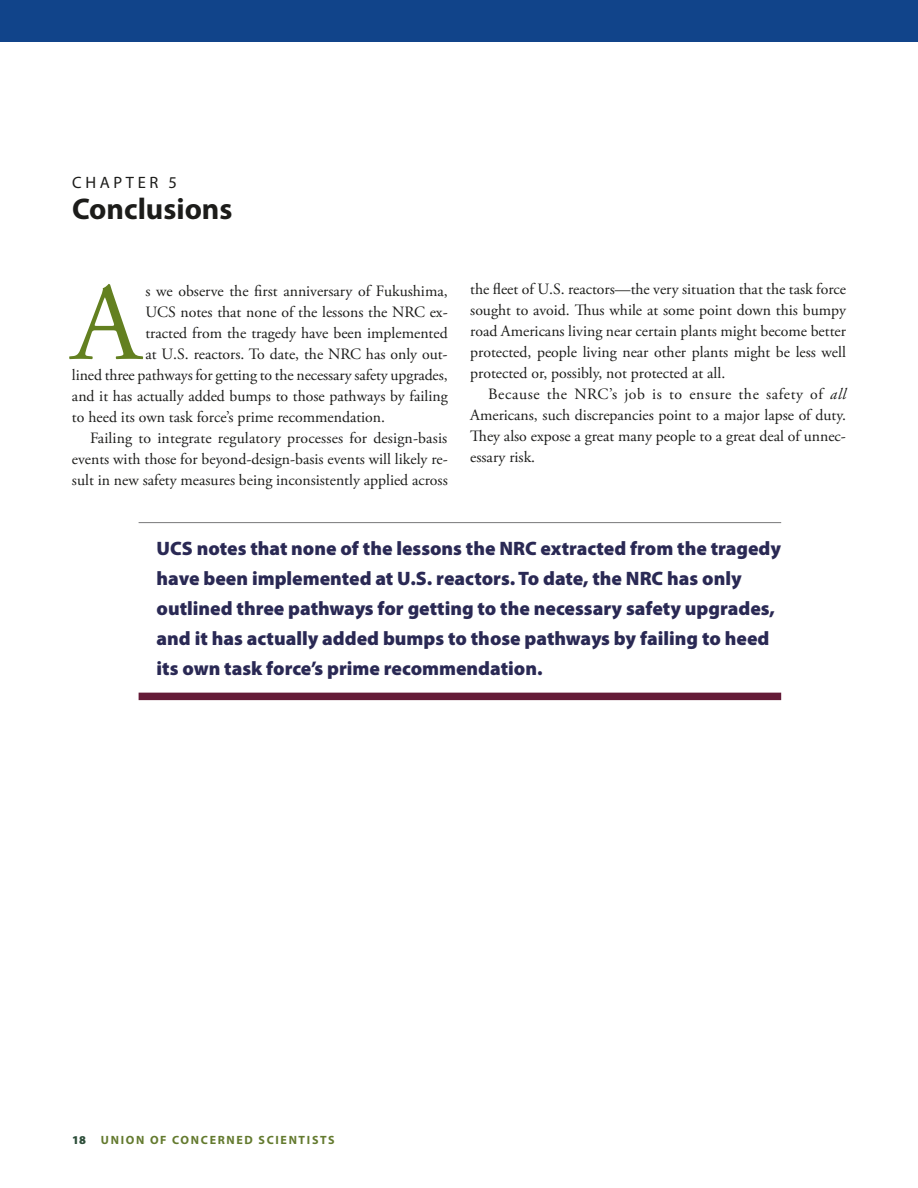
<style>
.page{position:relative;width:918px;height:1188px;background:#fff}
.page>*{position:absolute;margin:0;border:0;box-sizing:border-box;transform-origin:0 0}
.t1{font:110.7px "Adobe Garamond Pro";color:#638020}
.t2{font:700 30px "Myriad Pro";color:#1c1c1a}
.t3{font:900 19.5px/30px "Myriad Pro";color:#2a2954}
.t4{font:16.5px "Myriad Pro";color:#1c1c1a}
.t5{font:15.75px/21px "Adobe Garamond Pro";color:#1c1c1a;text-align:justify}
.t6{font:700 12px "Myriad Pro";letter-spacing:.14em;color:#637a2e}
.s1{font-style:italic}
.s2{font-weight:900;color:#2c4d39}
</style>
<div class="page">
<div style="left:0;top:0;width:918px;height:42px;background:#11448a"></div>
<hr style="left:139px;top:522px;width:642px;height:1px;background:#878788">
<div style="left:139px;top:693px;width:642px;height:7px;background:#641b37"></div>
<p class="t4" style="left:72px;top:173px;width:53px">CHAPTE</p>
<p class="t4" style="left:149px;top:173px;width:29px">R 5</p>
<h2 class="t2" style="left:72px;top:192px;width:162px">CONCLUSIONS</h2>
<h1 class="t1" style="left:72px;top:257px;width:71px">A</h1>
<p class="t5" style="left:145px;top:281px;width:304px">s we observe the first anniversary of Fukushima,</p>
<p class="t5" style="left:145px;top:302px;width:304px">UCS notes that none of the lessons the NRC ex-</p>
<p class="t5" style="left:145px;top:323px;width:304px">tracted from the tragedy have been implemented</p>
<p class="t5" style="left:145px;top:344px;width:304px">at U.S. reactors. To date, the NRC has only out-</p>
<p class="t5" style="left:72px;top:365px;width:377px">lined three pathways for getting to the necessary safety upgrades,</p>
<p class="t5" style="left:72px;top:386px;width:377px">and it has actually added bumps to those pathways by failing</p>
<p class="t5" style="left:72px;top:407px;width:315px">to heed its own task force’s prime recommendation.</p>
<p class="t5" style="left:90px;top:428px;width:359px">Failing to integrate regulatory processes for design-basis</p>
<p class="t5" style="left:72px;top:449px;width:377px">events with those for beyond-design-basis events will likely re-</p>
<p class="t5" style="left:72px;top:470px;width:377px">sult in new safety measures being inconsistently applied across</p>
<p class="t5" style="left:470px;top:279px;width:377px">the fleet of U.S. reactors—the very situation that the task force sought to avoid. Thus while at some point down this bumpy road Americans living near certain plants might become better protected, people living near other plants might be less well protected or, possibly, not protected at all.</p>
<p class="t5" style="left:470px;top:384px;width:377px;text-indent:18px">Because the NRC’s job is to ensure the safety of <span class="s1">all </span>Americans, such discrepancies point to a major lapse of duty.<br>They also expose a great many people to a great deal of unnec&shy;essary risk.</p>
<p class="t3" style="left:157px;top:533px;width:626px">UCS notes that none of the lessons the NRC extracted from the tragedy have been implemented at U.S. reactors. To date, the NRC has only outlined three pathways for getting to the necessary safety upgrades, and it has actually added bumps to those pathways by failing to heed its own task force’s prime recommendation.</p>
<p class="t6" style="left:72px;top:1133px;width:263px"><span class="s2">18</span> UNION OF CONCERNED SCIENTISTS</p>
</div>
